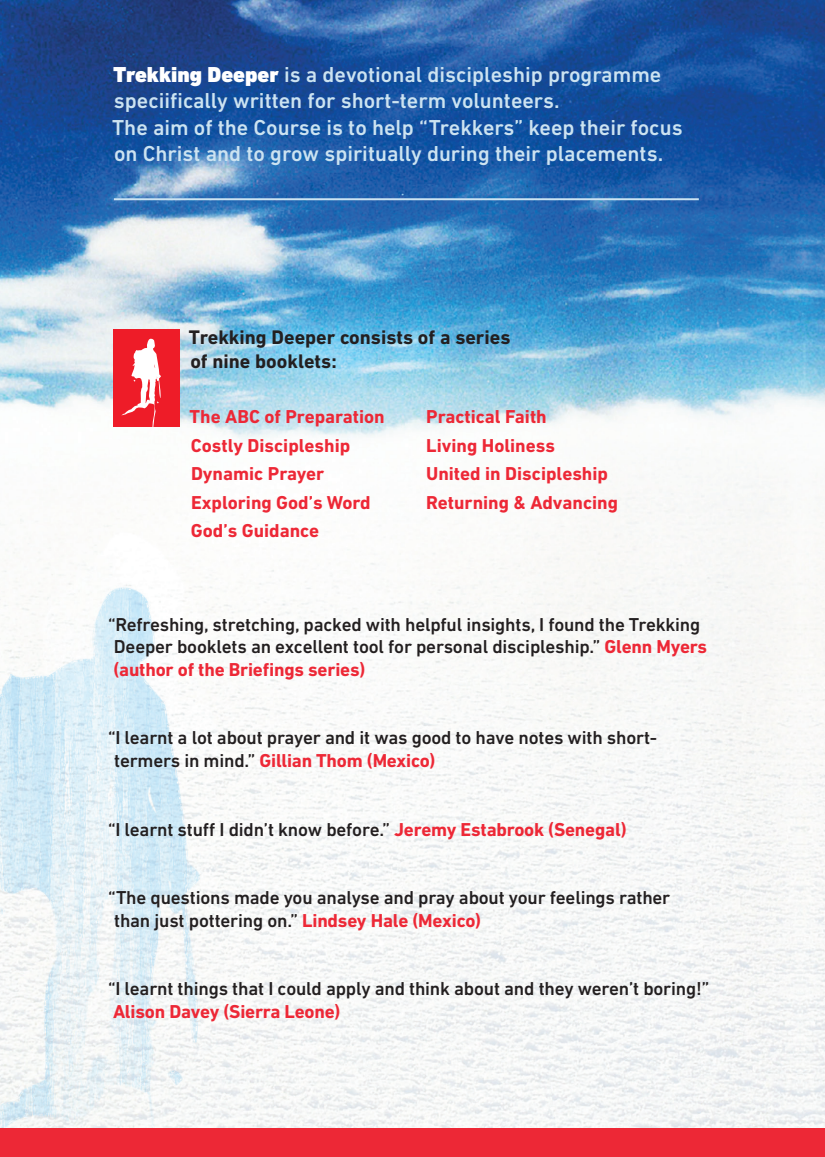
<style>
.page{position:relative;width:825px;height:1157px;background:#fff}
.page>*{position:absolute;margin:0;border:0;box-sizing:border-box;transform-origin:0 0}
.t1{font:500 22px/26.4px "DIN Next LT Pro";color:#cce3f1}
.t2{font:700 20px/24px "DIN Next LT Pro";color:#231f20}
.t3{font:500 19px/22.8px "DIN Next LT Pro";letter-spacing:-.01em;color:#231f20}
.t4{font:700 19px "DIN Next LT Pro";color:#ed2836}
.s1{font-weight:900;color:#fff}
.s2{font-weight:700;color:#ed2836}
</style>
<div class="page">
<img style="left:0;top:0;width:825px;height:1128px">
<div style="left:0;top:1128px;width:825px;height:29px;background:#ed2836"></div>
<hr style="left:114px;top:198px;width:585px;height:2px;background:#cce3f1">
<div style="left:113px;top:329px;width:67px;height:98px;background:#ee1c28"></div>
<svg style="left:121px;top:338px;width:40px;height:89px"></svg>
<p class="t1" style="left:113px;top:61px;width:549px"><span class="s1">Trekking Deeper</span> is a devotional discipleship programme speciifically written for short-term volunteers.</p>
<p class="t1" style="left:112px;top:114px;width:572px">The aim of the Course is to help “Trekkers” keep their focus on Christ and to grow spiritually during their placements.</p>
<p class="t2" style="left:189px;top:325px;width:323px">Trekking Deeper consists of a series of nine booklets:</p>
<p class="t4" style="left:190px;top:406px;width:197px">The ABC of Preparation</p>
<p class="t4" style="left:191px;top:434px;width:161px">Costly Discipleship</p>
<p class="t4" style="left:191px;top:463px;width:135px">Dynamic Prayer</p>
<p class="t4" style="left:191px;top:491px;width:181px">Exploring God’s Word</p>
<p class="t4" style="left:191px;top:519px;width:130px">God’s Guidance</p>
<p class="t4" style="left:426px;top:406px;width:122px">Practical Faith</p>
<p class="t4" style="left:426px;top:434px;width:130px">Living Holiness</p>
<p class="t4" style="left:426px;top:463px;width:183px">United in Discipleship</p>
<p class="t4" style="left:426px;top:491px;width:193px">Returning &amp; Advancing</p>
<p class="t3" style="left:108px;top:612px;width:601px">“Refreshing, stretching, packed with helpful insights, I found the Trekking<br>Deeper booklets an excellent tool for personal discipleship.” <span class="s2">Glenn Myers (author of the Briefings series)</span></p>
<p class="t3" style="left:114px;top:726px;width:544px;text-indent:-6px">“I learnt a lot about prayer and it was good to have notes with short&shy;termers in mind.” <span class="s2">Gillian Thom (Mexico)</span></p>
<p class="t3" style="left:108px;top:817px;width:520px">“I learnt stuff I didn’t know before.” <span class="s2">Jeremy Estabrook (Senegal)</span></p>
<p class="t3" style="left:114px;top:886px;width:558px;text-indent:-6px">“The questions made you analyse and pray about your feelings rather than just pottering on.” <span class="s2">Lindsey Hale (Mexico)</span></p>
<p class="t3" style="left:108px;top:977px;width:603px">“I learnt things that I could apply and think about and they weren’t boring!”<br><span class="s2">Alison Davey (Sierra Leone)</span></p>
</div>
